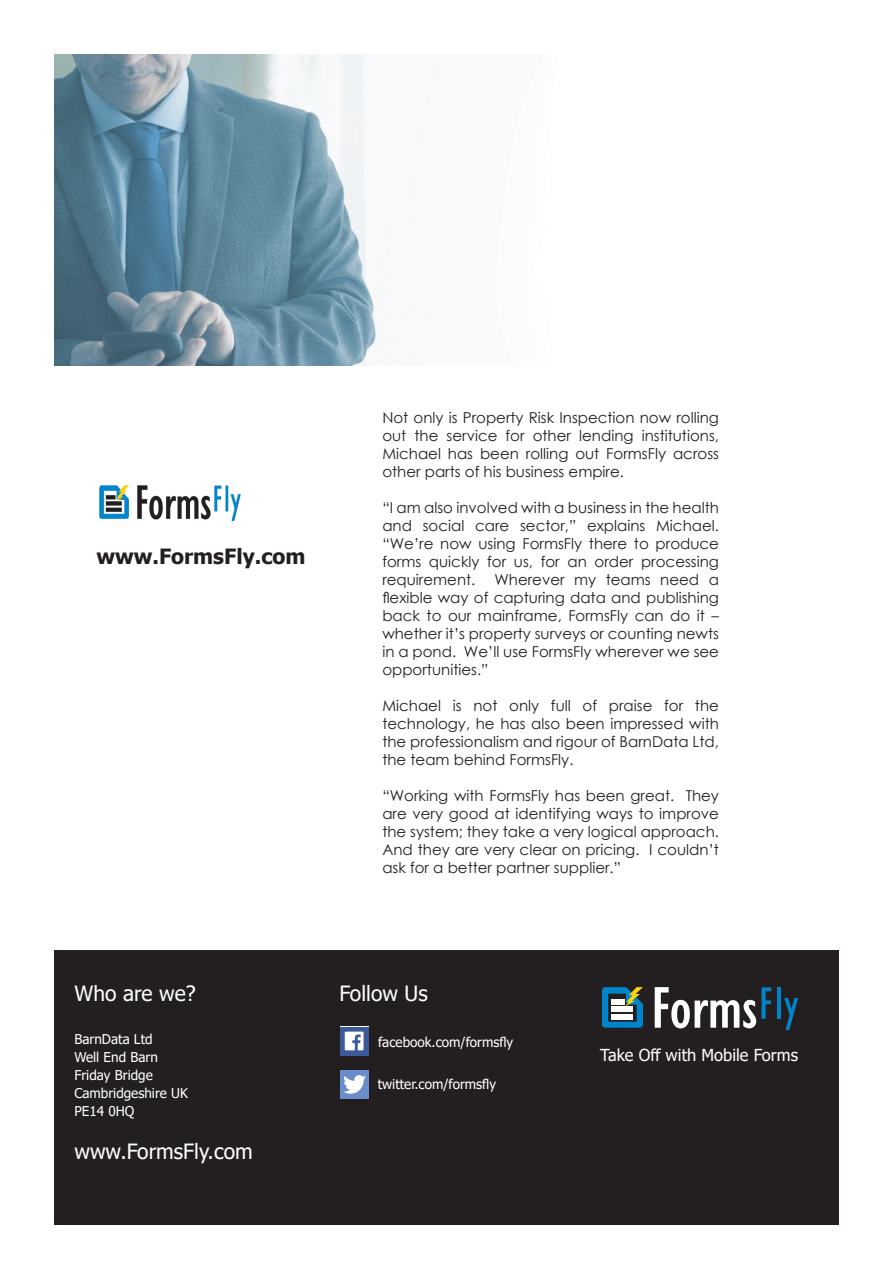
<style>
.page{position:relative;width:893px;height:1263px;background:#fff}
.page>*{position:absolute;margin:0;border:0;box-sizing:border-box;transform-origin:0 0}
.t1{font:21px "Tahoma";color:#fff}
.t2{font:700 21px "Tahoma";color:#231f20}
.t3{font:16.5px "Tahoma";color:#fff}
.t4{font:15px/18px "Century Gothic";color:#231f20;text-align:justify}
.t5{font:13.5px/18px "Tahoma";color:#fff}
</style>
<div class="page">
<div style="left:54px;top:950px;width:785px;height:275px;background:#231f20"></div>
<img style="left:54px;top:54px;width:323px;height:312px">
<svg style="left:655px;top:987px;width:101px;height:41px"></svg>
<svg style="left:762px;top:987px;width:9px;height:32px"></svg>
<hr style="left:777px;top:987px;width:4px;height:32px;background:#0085cb">
<svg style="left:784px;top:998px;width:14px;height:32px"></svg>
<svg style="left:602px;top:987px;width:41px;height:41px"></svg>
<div style="left:611px;top:999px;width:13px;height:5px;background:#fff"></div>
<div style="left:611px;top:1006px;width:22px;height:5px;background:#fff"></div>
<div style="left:611px;top:1014px;width:22px;height:5px;background:#fff"></div>
<img style="left:99px;top:485px;width:142px;height:36px">
<div style="left:341px;top:1070px;width:28px;height:28px;background:#688dc8"></div>
<svg style="left:343px;top:1075px;width:23px;height:19px"></svg>
<div style="left:341px;top:1027px;width:28px;height:28px;background:#3a5a99"></div>
<svg style="left:345px;top:1031px;width:19px;height:19px"></svg>
<h1 class="t2" style="left:96px;top:541px;width:211px">www.FormsFly.com</h1>
<p class="t4" style="left:382px;top:408px;width:338px">Not only is Property Risk Inspection now rolling out the service for other lending institutions, Michael has been rolling out FormsFly across other parts of his business empire.</p>
<p class="t4" style="left:382px;top:498px;width:338px">“I am also involved with a business in the health and social care sector,” explains Michael. “We’re now using FormsFly there to produce forms quickly for us, for an order processing requirement.</p>
<p class="t4" style="left:382px;top:570px;width:338px;text-indent:112px">Wherever my teams need a flexible way of capturing data and publishing back to our mainframe, FormsFly can do it – whether it’s property surveys or counting newts in a pond. We’ll use FormsFly wherever we see opportunities.”</p>
<p class="t4" style="left:382px;top:696px;width:338px">Michael is not only full of praise for the technology, he has also been impressed with the professionalism and rigour of BarnData Ltd, the team behind FormsFly.</p>
<p class="t4" style="left:382px;top:786px;width:338px">“Working with FormsFly has been great. They are very good at identifying ways to improve the system; they take a very logical approach.<br>And they are very clear on pricing. I couldn’t ask for a better partner supplier.”</p>
<h1 class="t1" style="left:74px;top:979px;width:123px">Who are we?</h1>
<p class="t5" style="left:74px;top:1030px;width:115px">BarnData Ltd<br>Well End Barn<br>Friday Bridge<br>Cambridgeshire UK<br>PE14 0HQ</p>
<h1 class="t1" style="left:74px;top:1137px;width:180px">www.FormsFly.com</h1>
<h1 class="t1" style="left:339px;top:979px;width:90px">Follow Us</h1>
<p class="t5" style="left:378px;top:1033px;width:137px">facebook.com/formsfly</p>
<p class="t5" style="left:378px;top:1075px;width:120px">twitter.com/formsfly</p>
<p class="t3" style="left:600px;top:1044px;width:199px">Take Off with Mobile Forms</p>
</div>
